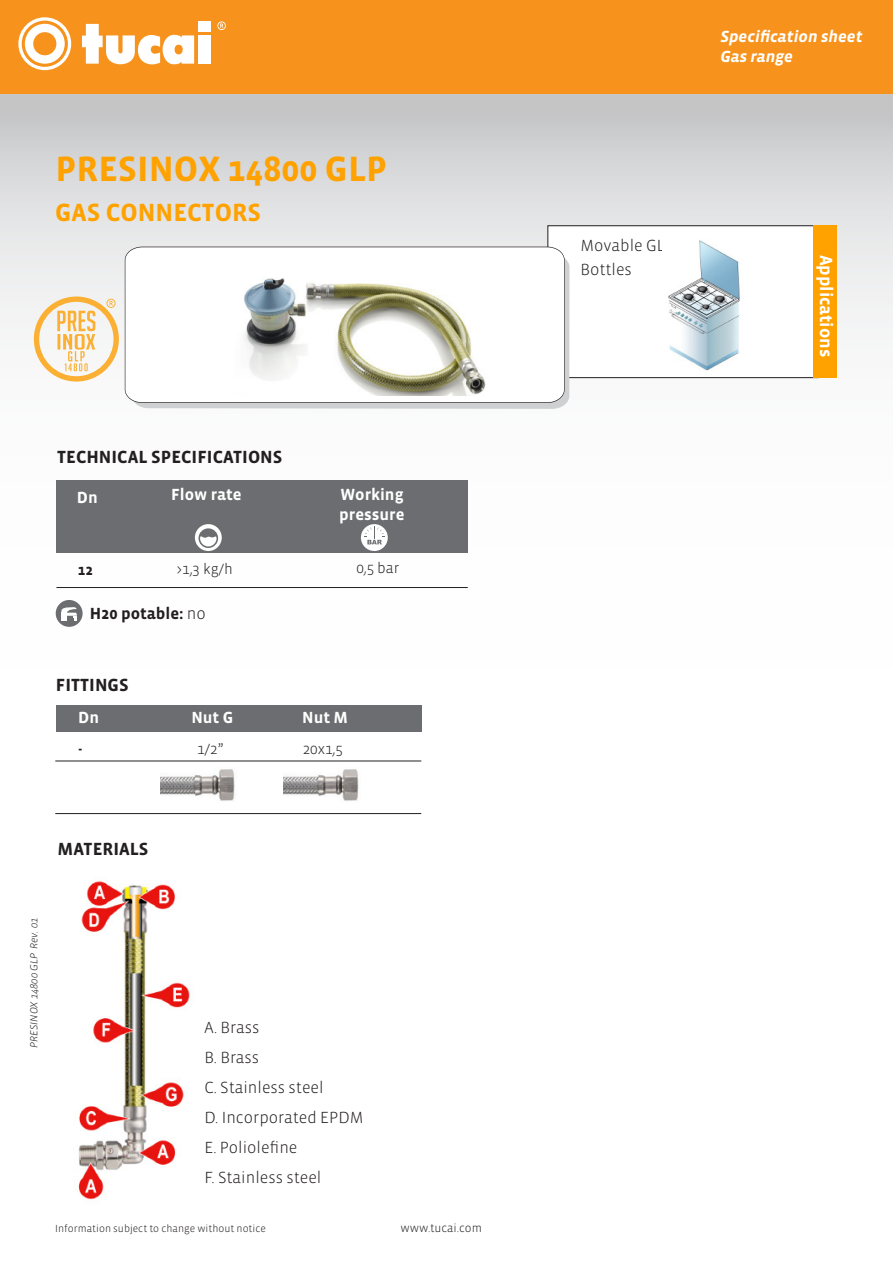
<style>
.page{position:relative;width:893px;height:1263px;background:#fff}
.page>*{position:absolute;margin:0;border:0;box-sizing:border-box;transform-origin:0 0}
.t1{font:700 36px "Vista Sans";color:#ffa200}
.t2{font:700 25.5px "Vista Sans";color:#ffa200}
.t3{font:700 18px "Vista Sans";color:#231f20}
.t4{font:700 18px "Vista Sans";color:#fff}
.t5{font:300 16.5px "Vista Sans";color:#231f20}
.t6{font:700 16.5px "Vista Sans";color:#fff}
.t7{font:italic 700 16.5px "Vista Sans";color:#fff}
.t8{font:700 16.5px "Vista Sans";color:#231f20}
.t9{font:300 15px "Vista Sans";color:#231f20}
.t10{font:700 15px "Vista Sans";color:#231f20}
.t11{font:300 12px "Vista Sans";color:#231f20}
.t12{font:300 10.5px "Vista Sans";color:#231f20}
.t13{font:italic 300 10.5px "Vista Sans";color:#231f20}
.s1{font-weight:300}
</style>
<div class="page">
<div style="left:0;top:0;width:893px;height:94px;background:#f7931d"></div>
<div style="left:198px;top:35px;width:13px;height:29px;background:#fff"></div>
<div style="left:198px;top:22px;width:13px;height:10px;background:#fff"></div>
<svg style="left:82px;top:24px;width:112px;height:40px"></svg>
<svg style="left:18px;top:17px;width:53px;height:53px"></svg>
<svg style="left:217px;top:21px;width:9px;height:9px"></svg>
<img style="left:78px;top:881px;width:112px;height:319px">
<div style="left:547px;top:225px;width:272px;height:153px;border:1px solid #231f20"></div>
<div style="left:814px;top:225px;width:23px;height:153px;background:#ffa200"></div>
<svg style="left:131px;top:259px;width:438px;height:150px;background:#d2d3d5"></svg>
<svg style="left:125px;top:247px;width:440px;height:156px"></svg>
<img style="left:179px;top:255px;width:372px;height:140px">
<div style="left:57px;top:480px;width:411px;height:73px;background:#6c6d70"></div>
<hr style="left:56px;top:587px;width:412px;height:1px;background:#231f20">
<div style="left:56px;top:600px;width:27px;height:27px;background:#6c6d70;border-radius:50%"></div>
<svg style="left:195px;top:524px;width:27px;height:27px"></svg>
<svg style="left:198px;top:528px;width:20px;height:20px"></svg>
<svg style="left:361px;top:524px;width:27px;height:27px"></svg>
<svg style="left:364px;top:527px;width:21px;height:17px"></svg>
<svg style="left:61px;top:607px;width:16px;height:14px"></svg>
<img style="left:668px;top:240px;width:72px;height:131px">
<div style="left:56px;top:705px;width:366px;height:26px;background:#6c6d70"></div>
<hr style="left:55px;top:761px;width:366px;height:1px;background:#231f20">
<svg style="left:34px;top:296px;width:85px;height:86px"></svg>
<img style="left:160px;top:769px;width:75px;height:32px">
<img style="left:283px;top:769px;width:76px;height:32px">
<hr style="left:55px;top:813px;width:366px;height:1px;background:#231f20">
<p class="t1" style="left:55px;top:151px;width:333px">PRESINOX 14800 GLP</p>
<p class="t2" style="left:55px;top:199px;width:207px">GAS CONNECTORS</p>
<p class="t3" style="left:57px;top:448px;width:227px">TECHNICAL SPECIFICATIONS</p>
<p class="t6" style="left:77px;top:489px;width:22px">Dn</p>
<p class="t6" style="left:171px;top:486px;width:72px">Flow rate</p>
<p class="t6" style="left:340px;top:486px;width:65px">Working</p>
<p class="t6" style="left:339px;top:506px;width:67px">pressure</p>
<p class="t10" style="left:78px;top:563px;width:16px">12</p>
<p class="t9" style="left:177px;top:562px;width:58px">&gt;1,3 kg/h</p>
<p class="t9" style="left:356px;top:560px;width:45px">0,5 bar</p>
<p class="t8" style="left:90px;top:605px;width:118px">H20 potable: <span class="s1">no</span></p>
<p class="t3" style="left:56px;top:675px;width:74px">FITTINGS</p>
<p class="t6" style="left:78px;top:709px;width:22px">Dn</p>
<p class="t6" style="left:191px;top:709px;width:43px">Nut G</p>
<p class="t6" style="left:302px;top:709px;width:47px">Nut M</p>
<p class="t10" style="left:78px;top:742px;width:5px">-</p>
<p class="t9" style="left:197px;top:742px;width:28px">1/2”</p>
<p class="t9" style="left:303px;top:742px;width:42px">20x1,5</p>
<p class="t3" style="left:58px;top:840px;width:92px">MATERIALS</p>
<p class="t13" style="left:29px;top:1048px;width:131px;rotate:-90deg">PRESINOX 14800 GLP Rev. 01</p>
<p class="t5" style="left:204px;top:1018px;width:56px">A. Brass</p>
<p class="t5" style="left:204px;top:1048px;width:56px">B. Brass</p>
<p class="t5" style="left:204px;top:1078px;width:121px">C. Stainless steel</p>
<p class="t5" style="left:204px;top:1108px;width:161px">D. Incorporated EPDM</p>
<p class="t5" style="left:204px;top:1138px;width:95px">E. Poliolefine</p>
<p class="t5" style="left:204px;top:1168px;width:119px">F. Stainless steel</p>
<p class="t12" style="left:55px;top:1223px;width:212px">Information subject to change without notice</p>
<p class="t11" style="left:400px;top:1222px;width:83px">www.tucai.com</p>
<p class="t7" style="left:720px;top:29px;width:144px">Specification sheet</p>
<p class="t7" style="left:720px;top:48px;width:74px">Gas range</p>
<p class="t5" style="left:580px;top:237px;width:95px">Movable GLP</p>
<p class="t5" style="left:580px;top:261px;width:53px">Bottles</p>
<p class="t4" style="left:835px;top:255px;width:104px;rotate:90deg">Applications</p>
</div>
